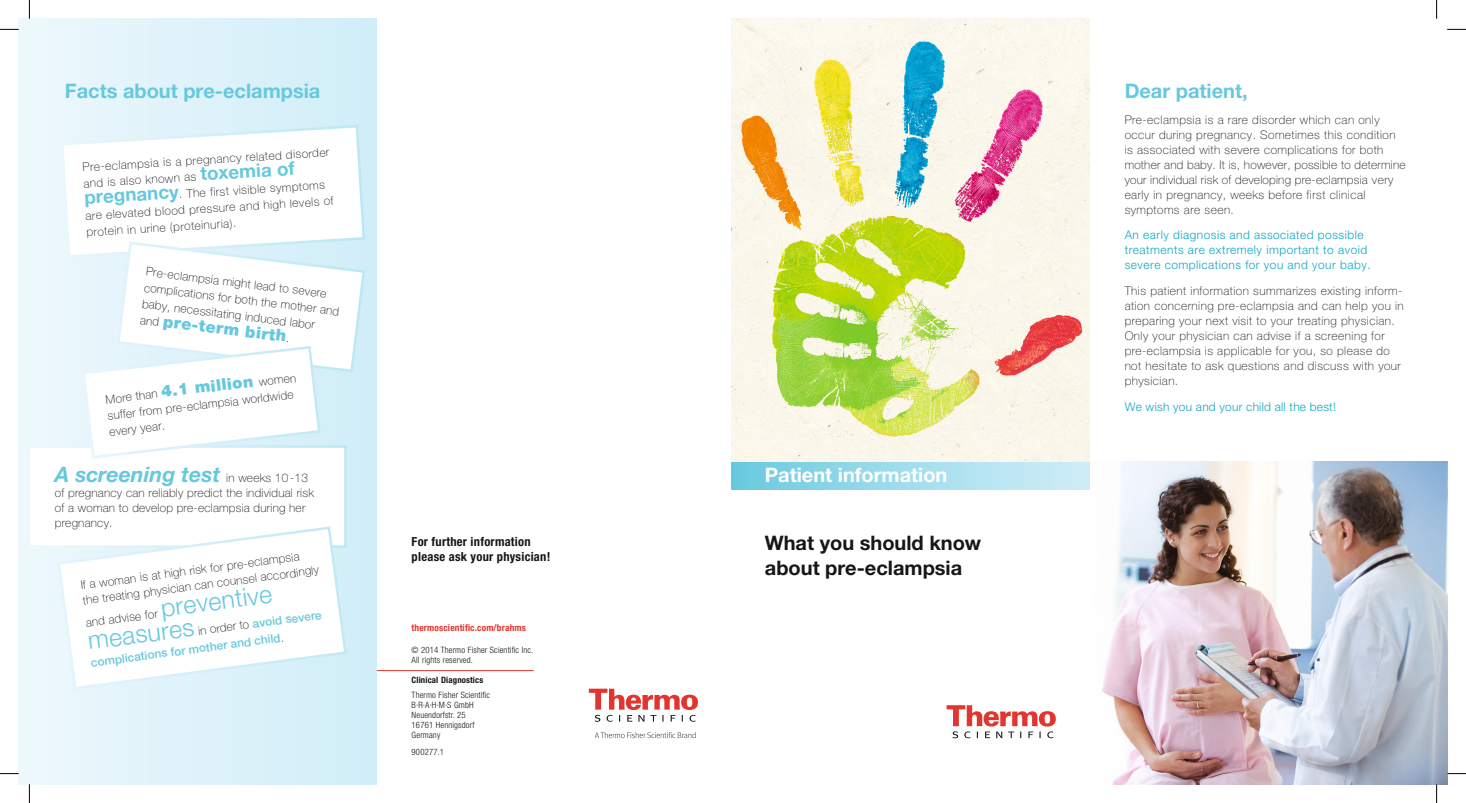
<style>
.page{position:relative;width:1466px;height:803px;background:#fff}
.page>*{position:absolute;margin:0;border:0;box-sizing:border-box;transform-origin:0 0}
.t1{font:300 25px/23.1px "Helvetica Neue";color:#66c8de}
.t2{font:italic 700 21.25px "Helvetica Neue";color:#66c8de}
.t3{font:700 20px "Helvetica Neue";color:#66c8de}
.t4{font:700 20px/25px "Helvetica Neue";color:#151616}
.t5{font:700 20px "Helvetica Neue";color:#fff}
.t6{font:700 18.75px "Helvetica Neue";color:#66c8de}
.t7{font:900 16.25px "Helvetica Neue";color:#66c8de}
.t8{font:700 condensed 12.5px/15px "Helvetica Neue";letter-spacing:.02em;color:#151616}
.t9{font:100 11.88px/15px "Helvetica Neue";letter-spacing:.04em;color:#151616}
.t10{font:300 11.88px/15px "Helvetica Neue";letter-spacing:.04em;color:#0fa7c0}
.t11{font:100 11.88px/15px "Helvetica Neue";letter-spacing:.02em;color:#151616}
.t12{font:500 11.88px/16.5px "Helvetica Neue";color:#66c8de}
.t13{font:300 11.88px "Helvetica Neue";letter-spacing:.02em;color:#0fa7c0}
.t14{font:700 condensed 9.38px "Helvetica Neue";letter-spacing:.015em;color:#e3352d}
.t15{font:300 condensed 8.75px/10px "Helvetica Neue";letter-spacing:.015em;color:#151616}
.t16{font:700 condensed 8.75px "Helvetica Neue";letter-spacing:.015em;color:#151616}
.s1{font-weight:100;font-size:11.88px;color:#151616}
.s2{font-weight:900;font-size:16.25px;color:#66c8de}
.s3{font-weight:100;font-style:normal;font-size:11.88px;color:#151616}
.s4{font-weight:100;color:#151616}
</style>
<div class="page">
<div style="left:19px;top:19px;width:358px;height:765px;background:linear-gradient(to right,#edf8fc,#d0edf8)"></div>
<img style="left:1089px;top:461px;width:358px;height:323px">
<svg style="left:589px;top:689px;width:109px;height:33px"></svg>
<svg style="left:595px;top:732px;width:100px;height:6px"></svg>
<hr style="left:377px;top:670px;width:157px;height:1px;background:#e3352d">
<div style="left:731px;top:461px;width:358px;height:28px;background:linear-gradient(to right,#6ccadf,#d3eff9)"></div>
<div style="left:29px;top:446px;width:316px;height:101px;background:#fff"></div>
<div style="left:28px;top:445px;width:319px;height:103px;border:2px solid #fff"></div>
<svg style="left:60px;top:124px;width:306px;height:336px"></svg>
<svg style="left:56px;top:525px;width:292px;height:166px"></svg>
<svg style="left:946px;top:705px;width:109px;height:33px"></svg>
<img style="left:731px;top:19px;width:358px;height:442px">
<svg style="left:0;top:29px;width:19px;height:1px"></svg>
<svg style="left:1447px;top:29px;width:18px;height:1px"></svg>
<svg style="left:0;top:773px;width:19px;height:1px"></svg>
<svg style="left:1447px;top:773px;width:18px;height:1px"></svg>
<svg style="left:29px;top:0;width:1px;height:19px"></svg>
<svg style="left:29px;top:784px;width:1px;height:19px"></svg>
<svg style="left:1436px;top:0;width:1px;height:19px"></svg>
<svg style="left:1435px;top:784px;width:2px;height:19px"></svg>
<h3 class="t3" style="left:65px;top:79px;width:257px">Facts about pre-eclampsia</h3>
<p class="t9" style="left:82px;top:160px;width:249px;line-height:15.6px;rotate:-4deg">Pre-eclampsia is a pregnancy related disorder and is also known as</p>
<h3 class="t6" style="left:200px;top:162px;width:96px;rotate:-3deg">toxemia of</h3>
<p class="t9" style="left:84px;top:193px;width:250px;line-height:15.9px;text-indent:95px;rotate:-4deg">. The first visible symptoms are elevated blood pressure and high levels of protein in urine (proteinuria).</p>
<h3 class="t6" style="left:84px;top:185px;width:96px;rotate:-3deg">pregnancy</h3>
<p class="t9" style="left:147px;top:263px;width:198px;line-height:16.2px;rotate:7deg">Pre-eclampsia might lead to severe complications for both the mother and baby, necessitating induced labor</p>
<h3 class="t7" style="left:142px;top:308px;width:152px;rotate:7deg"><span class="s1">and</span> pre-term birth<span class="s1">.</span></h3>
<p class="t9" style="left:105px;top:391px;width:193px;line-height:16.2px;rotate:-6deg">More than <span class="s2">4.1 million</span> women suffer from pre-eclampsia worldwide every year.</p>
<h2 class="t2" style="left:55px;top:462px;width:254px">A screening test <span class="s3">in weeks 10 -13</span></h2>
<p class="t11" style="left:55px;top:486px;width:260px">of pregnancy can reliably predict the individual risk of a woman to develop pre-eclampsia during her pregnancy.</p>
<p class="t9" style="left:80px;top:578px;width:239px;line-height:15.6px;rotate:-8deg">If a woman is at high risk for pre-eclampsia the treating physician can counsel accordingly</p>
<p class="t9" style="left:85px;top:616px;width:74px;rotate:-8deg">and advise for</p>
<h1 class="t1" style="left:84px;top:605px;width:190px;text-indent:76px;rotate:-7deg">preventive measures</h1>
<p class="t12" style="left:88px;top:638px;width:236px;text-indent:111px;rotate:-8deg"><span class="s4">in order to</span> avoid severe complications for mother and child<span class="s4">.</span></p>
<p class="t8" style="left:411px;top:534px;width:140px">For further information please ask your physician!</p>
<p class="t14" style="left:411px;top:622px;width:116px">thermoscientific.com/brahms</p>
<p class="t15" style="left:411px;top:645px;width:123px">© 2014 Thermo Fisher Scientific Inc.<br>All rights reserved.</p>
<p class="t16" style="left:411px;top:675px;width:73px">Clinical Diagnostics</p>
<p class="t15" style="left:411px;top:690px;width:80px">Thermo Fisher Scientific<br>B·R·A·H·M·S GmbH<br>Neuendorfstr. 25<br>16761 Hennigsdorf<br>Germany</p>
<p class="t15" style="left:411px;top:746px;width:34px">900277.1</p>
<h3 class="t5" style="left:765px;top:463px;width:184px">Patient information</h3>
<h3 class="t4" style="left:765px;top:530px;width:218px">What you should know about pre-eclampsia</h3>
<h3 class="t3" style="left:1124px;top:79px;width:124px">Dear patient,</h3>
<p class="t9" style="left:1124px;top:112px;width:282px">Pre-eclampsia is a rare disorder which can only occur during pregnancy. Sometimes this condition is associated with severe complications for both mother and baby. It is, however, possible to determine your individual risk of developing pre-eclampsia very early in pregnancy, weeks before first clinical symptoms are seen.</p>
<p class="t10" style="left:1124px;top:227px;width:247px">An early diagnosis and associated possible treatments are extremely important to avoid severe complications for you and your baby.</p>
<p class="t9" style="left:1124px;top:283px;width:281px">This patient information summarizes existing inform&shy;ation concerning pre-eclampsia and can help you in preparing your next visit to your treating physician.<br>Only your physician can advise if a screening for pre-eclampsia is applicable for you, so please do not hesitate to ask questions and discuss with your physician.</p>
<p class="t13" style="left:1124px;top:399px;width:213px">We wish you and your child all the best!</p>
</div>
